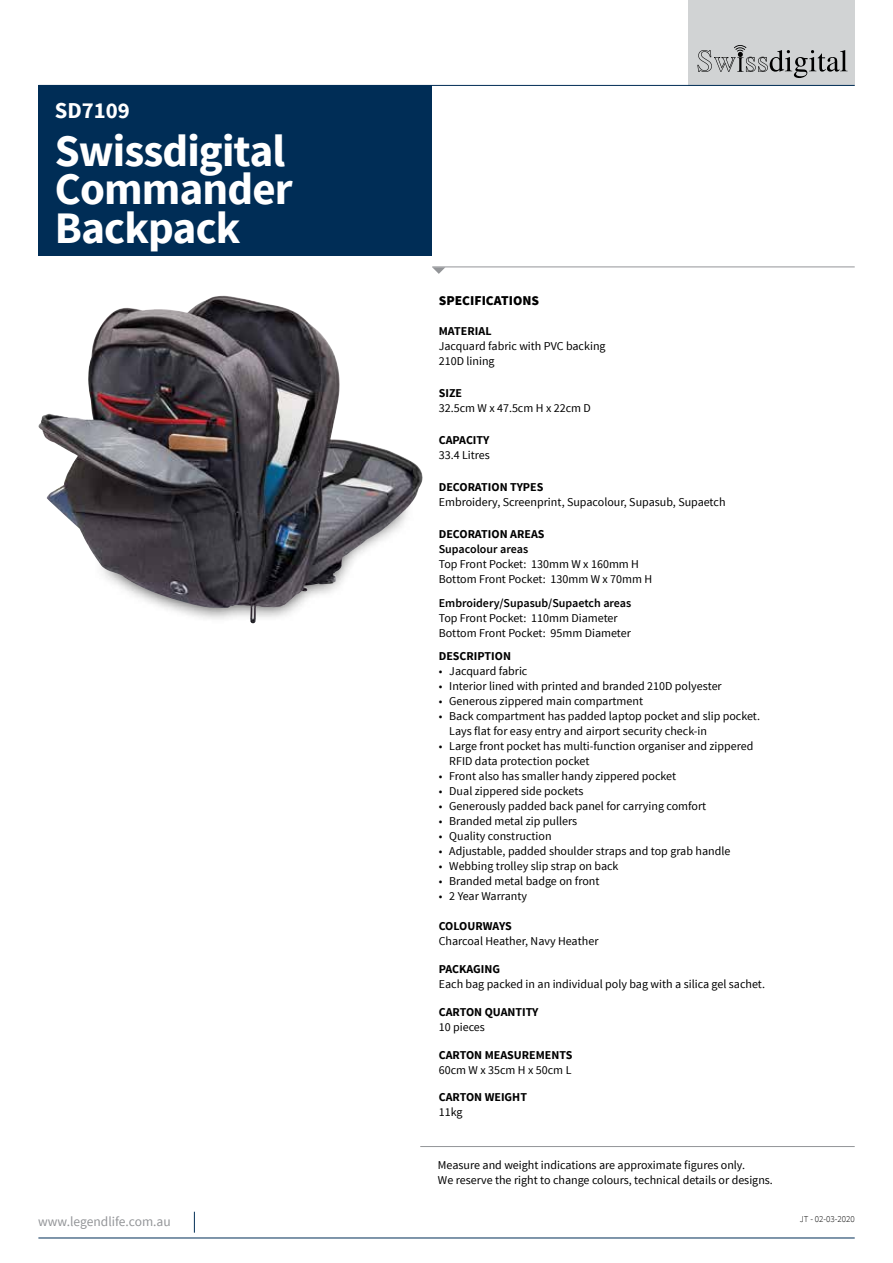
<style>
.page{position:relative;width:893px;height:1263px;background:#fff}
.page>*{position:absolute;margin:0;border:0;box-sizing:border-box;transform-origin:0 0}
.t1{font:700 45px/38.2px "Source Sans Pro";letter-spacing:-.02em;color:#fff}
.t2{font:700 22.65px "Source Sans Pro";color:#fff}
.t3{font:13.5px "Source Sans Pro";color:#939598}
.t4{font:900 13.5px "Source Sans Pro";color:#000}
.t5{font:12px/15px "Source Sans Pro";color:#000}
.t6{font:700 12px "Source Sans Pro";color:#000}
.t7{font:600 12px "Source Sans Pro";color:#000}
.t8{font:300 9px "Source Sans Pro";color:#000}
</style>
<div class="page">
<div style="left:38px;top:85px;width:394px;height:170px;background:#002d56"></div>
<hr style="left:420px;top:1146px;width:435px;height:1px;background:#939598">
<div style="left:688px;top:0;width:167px;height:86px;background:#d1d3d4"></div>
<hr style="left:38px;top:85px;width:817px;height:1px;background:#002d56">
<hr style="left:38px;top:1237px;width:817px;height:1px;background:#002d56">
<svg style="left:194px;top:1212px;width:1px;height:21px"></svg>
<hr style="left:432px;top:267px;width:423px;height:1px;background:#939598">
<svg style="left:432px;top:267px;width:13px;height:7px"></svg>
<svg style="left:697px;top:45px;width:151px;height:33px"></svg>
<svg style="left:303px;top:483px;width:111px;height:45px;background:#89878d"></svg>
<svg style="left:303px;top:498px;width:96px;height:105px"></svg>
<img style="left:38px;top:297px;width:265px;height:326px">
<h2 class="t2" style="left:55px;top:96px;width:76px">SD7109</h2>
<h1 class="t1" style="left:55px;top:134px;width:239px">Swissdigital<br>Commander<br>Backpack</h1>
<p class="t4" style="left:439px;top:292px;width:102px">SPECIFICATIONS</p>
<p class="t6" style="left:439px;top:323px;width:54px">MATERIAL</p>
<p class="t5" style="left:439px;top:339px;width:168px">Jacquard fabric with PVC backing<br>210D lining</p>
<p class="t6" style="left:439px;top:385px;width:25px">SIZE</p>
<p class="t5" style="left:439px;top:401px;width:154px">32.5cm W x 47.5cm H x 22cm D</p>
<p class="t6" style="left:439px;top:432px;width:52px">CAPACITY</p>
<p class="t5" style="left:439px;top:448px;width:53px">33.4 Litres</p>
<p class="t6" style="left:439px;top:479px;width:106px">DECORATION TYPES</p>
<p class="t5" style="left:439px;top:495px;width:288px">Embroidery, Screenprint, Supacolour, Supasub, Supaetch</p>
<p class="t6" style="left:439px;top:526px;width:107px">DECORATION AREAS</p>
<p class="t7" style="left:439px;top:542px;width:91px">Supacolour areas</p>
<p class="t5" style="left:439px;top:557px;width:215px">Top Front Pocket: 130mm W x 160mm H<br>Bottom Front Pocket: 130mm W x 70mm H</p>
<p class="t7" style="left:439px;top:595px;width:194px">Embroidery/Supasub/Supaetch areas</p>
<p class="t5" style="left:439px;top:610px;width:194px">Top Front Pocket: 110mm Diameter<br>Bottom Front Pocket: 95mm Diameter</p>
<p class="t6" style="left:439px;top:648px;width:74px">DESCRIPTION</p>
<p class="t5" style="left:439px;top:664px;width:90px">• Jacquard fabric</p>
<p class="t5" style="left:439px;top:679px;width:284px">• Interior lined with printed and branded 210D polyester</p>
<p class="t5" style="left:439px;top:694px;width:206px">• Generous zippered main compartment</p>
<p class="t5" style="left:449px;top:709px;width:312px;text-indent:-10px">• Back compartment has padded laptop pocket and slip pocket.<br>Lays flat for easy entry and airport security check-in</p>
<p class="t5" style="left:449px;top:739px;width:306px;text-indent:-10px">• Large front pocket has multi-function organiser and zippered<br>RFID data protection pocket</p>
<p class="t5" style="left:439px;top:769px;width:239px">• Front also has smaller handy zippered pocket</p>
<p class="t5" style="left:439px;top:784px;width:146px">• Dual zippered side pockets</p>
<p class="t5" style="left:439px;top:799px;width:269px">• Generously padded back panel for carrying comfort</p>
<p class="t5" style="left:439px;top:814px;width:140px">• Branded metal zip pullers</p>
<p class="t5" style="left:439px;top:829px;width:114px">• Quality construction</p>
<p class="t5" style="left:439px;top:844px;width:293px">• Adjustable, padded shoulder straps and top grab handle</p>
<p class="t5" style="left:439px;top:859px;width:181px">• Webbing trolley slip strap on back</p>
<p class="t5" style="left:439px;top:874px;width:162px">• Branded metal badge on front</p>
<p class="t5" style="left:439px;top:889px;width:90px">• 2 Year Warranty</p>
<p class="t6" style="left:439px;top:918px;width:75px">COLOURWAYS</p>
<p class="t5" style="left:439px;top:934px;width:161px">Charcoal Heather, Navy Heather</p>
<p class="t6" style="left:439px;top:961px;width:63px">PACKAGING</p>
<p class="t5" style="left:439px;top:977px;width:328px">Each bag packed in an individual poly bag with a silica gel sachet.</p>
<p class="t6" style="left:439px;top:1004px;width:101px">CARTON QUANTITY</p>
<p class="t5" style="left:439px;top:1019px;width:48px">10 pieces</p>
<p class="t6" style="left:439px;top:1047px;width:135px">CARTON MEASUREMENTS</p>
<p class="t5" style="left:439px;top:1062px;width:134px">60cm W x 35cm H x 50cm L</p>
<p class="t6" style="left:439px;top:1089px;width:90px">CARTON WEIGHT</p>
<p class="t5" style="left:439px;top:1105px;width:25px">11kg</p>
<p class="t5" style="left:438px;top:1158px;width:336px">Measure and weight indications are approximate figures only.<br>We reserve the right to change colours, technical details or designs.</p>
<p class="t3" style="left:38px;top:1213px;width:134px">www.legendlife.com.au</p>
<p class="t8" style="left:800px;top:1214px;width:56px">JT - 02-03-2020</p>
</div>
